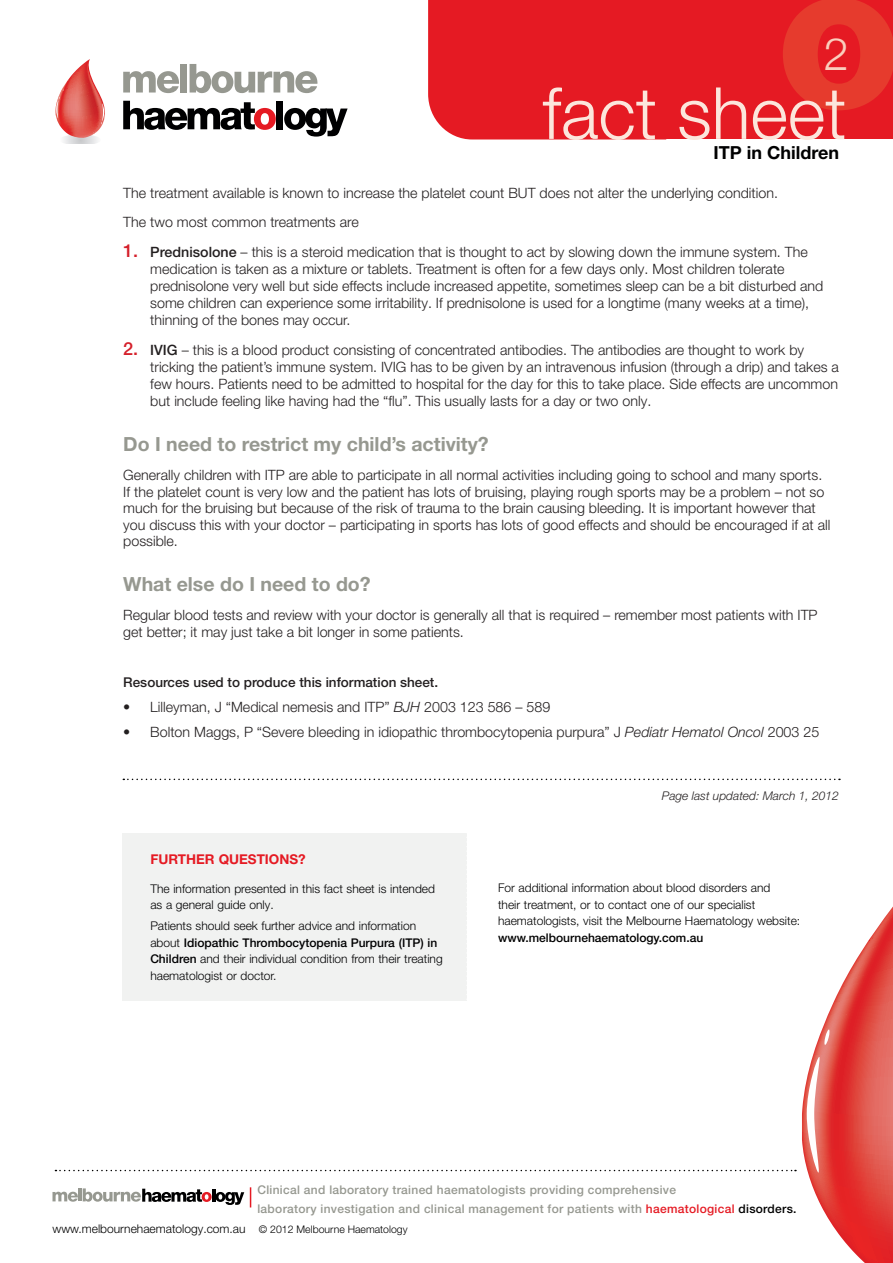
<style>
.page{position:relative;width:893px;height:1263px;background:#fff}
.page>*{position:absolute;margin:0;border:0;box-sizing:border-box;transform-origin:0 0}
.t1{font:300 72px "Helvetica Neue LT Pro";color:#fce6dc}
.t2{font:300 45px "Helvetica Neue";color:#facebd}
.t3{font:700 19.5px "Helvetica Neue LT Pro";color:#969890}
.t4{font:700 18px "Helvetica Neue LT Pro";color:#000001}
.t5{font:300 14.25px/17.1px "Helvetica Neue LT Pro";color:#231f20}
.t6{font:500 13.5px "Helvetica Neue LT Pro";color:#231f20}
.t7{font:700 13.5px "Helvetica Neue LT Pro";color:#e51a23}
.t8{font:300 12px/16.5px "Helvetica Neue LT Pro";color:#000001}
.t9{font:500 12px/19px "Helvetica Neue LT Pro";letter-spacing:.025em;color:#969890}
.t10{font:500 12px "Helvetica Neue LT Pro";color:#000001}
.t11{font:italic 300 12px "Helvetica Neue LT Pro";color:#231f20}
.s1{font-weight:500;font-size:18px;color:#d5202b}
.s2{font-weight:500}
.s3{font-style:italic}
.s4{color:#e51a23}
.s5{color:#000001}
.s6{font-size:10.5px}
</style>
<div class="page">
<svg style="left:55px;top:59px;width:293px;height:85px"></svg>
<svg style="left:428px;top:0;width:40px;height:139px;background:#e62b33"></svg>
<div style="left:468px;top:0;width:425px;height:139px;background:#e51a23"></div>
<svg style="left:783px;top:0;width:110px;height:110px"></svg>
<svg style="left:123px;top:779px;width:717px;height:1px"></svg>
<svg style="left:52px;top:833px;width:841px;height:430px"></svg>
<h2 class="t2" style="left:824px;top:26px;width:27px">2</h2>
<h1 class="t1" style="left:542px;top:69px;width:306px">fact sheet</h1>
<p class="t4" style="left:713px;top:141px;width:127px">ITP in Children</p>
<p class="t5" style="left:123px;top:178px;width:656px;line-height:29.2px">The treatment available is known to increase the platelet count BUT does not alter the underlying condition.<br>The two most common treatments are</p>
<p class="t5" style="left:150px;top:243px;width:675px;text-indent:-27px"><span class="s1">1.</span> <span class="s2">Prednisolone</span> – this is a steroid medication that is thought to act by slowing down the immune system. The medication is taken as a mixture or tablets. Treatment is often for a few days only. Most children tolerate prednisolone very well but side effects include increased appetite, sometimes sleep can be a bit disturbed and some children can experience some irritability. If prednisolone is used for a longtime (many weeks at a time), thinning of the bones may occur.</p>
<p class="t5" style="left:150px;top:341px;width:690px;text-indent:-27px"><span class="s1">2.</span> <span class="s2">IVIG</span> – this is a blood product consisting of concentrated antibodies. The antibodies are thought to work by tricking the patient’s immune system. IVIG has to be given by an intravenous infusion (through a drip) and takes a few hours. Patients need to be admitted to hospital for the day for this to take place. Side effects are uncommon but include feeling like having had the “flu”. This usually lasts for a day or two only.</p>
<h3 class="t3" style="left:123px;top:432px;width:367px">Do I need to restrict my child’s activity?</h3>
<p class="t5" style="left:123px;top:466px;width:709px;line-height:16.5px">Generally children with ITP are able to participate in all normal activities including going to school and many sports.<br>If the platelet count is very low and the patient has lots of bruising, playing rough sports may be a problem – not so much for the bruising but because of the risk of trauma to the brain causing bleeding. It is important however that you discuss this with your doctor – participating in sports has lots of good effects and should be encouraged if at all possible.</p>
<h3 class="t3" style="left:123px;top:571px;width:249px">What else do I need to do?</h3>
<p class="t5" style="left:123px;top:606px;width:696px;line-height:16.5px">Regular blood tests and review with your doctor is generally all that is required – remember most patients with ITP get better; it may just take a bit longer in some patients.</p>
<p class="t6" style="left:123px;top:674px;width:316px">Resources used to produce this information sheet.</p>
<p class="t5" style="left:123px;top:698px;width:428px">• Lilleyman, J “Medical nemesis and ITP” <span class="s3">BJH</span> 2003 123 586 – 589</p>
<p class="t5" style="left:123px;top:723px;width:697px">• Bolton Maggs, P “Severe bleeding in idiopathic thrombocytopenia purpura” J <span class="s3">Pediatr Hematol Oncol</span> 2003 25</p>
<p class="t7" style="left:150px;top:850px;width:157px">FURTHER QUESTIONS?</p>
<p class="t8" style="left:150px;top:880px;width:286px">The information presented in this fact sheet is intended as a general guide only.</p>
<p class="t8" style="left:150px;top:917px;width:294px">Patients should seek further advice and information about <span class="s2">Idiopathic Thrombocytopenia Purpura (ITP) in Children</span> and their individual condition from their treating haematologist or doctor.</p>
<p class="t11" style="left:662px;top:789px;width:179px">Page last updated: March 1, 2012</p>
<p class="t8" style="left:498px;top:880px;width:304px">For additional information about blood disorders and<br>their treatment, or to contact one of our specialist haematologists, visit the Melbourne Haematology website:</p>
<p class="t10" style="left:498px;top:930px;width:207px">www.melbournehaematology.com.au</p>
<p class="t9" style="left:257px;top:1180px;width:541px">Clinical and laboratory trained haematologists providing comprehensive<br>laboratory investigation and clinical management for patients with <span class="s4">haematological</span> <span class="s5">disorders.</span></p>
<p class="t8" style="left:52px;top:1220px;width:357px">www.melbournehaematology.com.au <span class="s6">© 2012 Melbourne Haematology</span></p>
</div>
